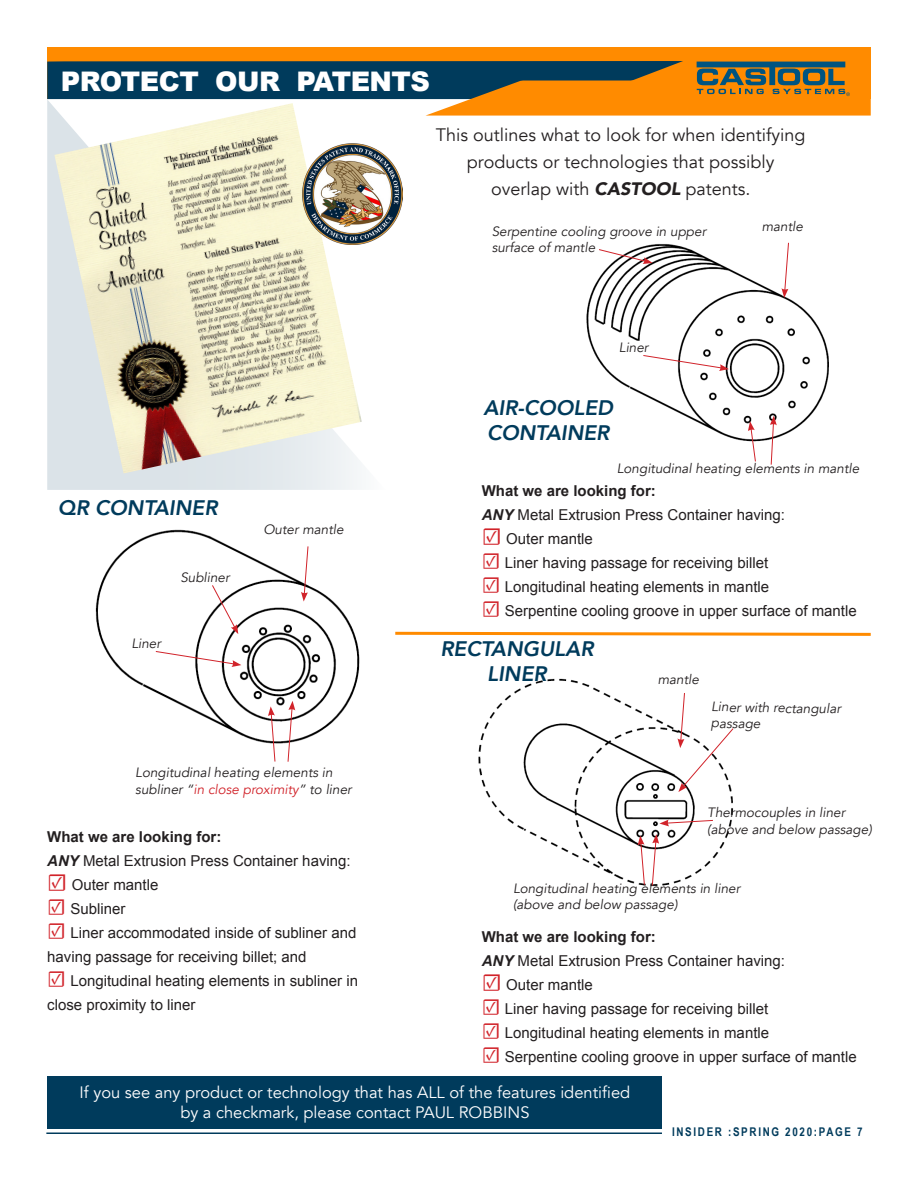
<style>
.page{position:relative;width:918px;height:1188px;background:#fff}
.page>*{position:absolute;margin:0;border:0;box-sizing:border-box;transform-origin:0 0}
.t1{font:900 27px "Arial";letter-spacing:-.02em;color:#fff}
.t2{font:italic 800 21px "Avenir";color:#003b5c}
.t3{font:18px/27px "Avenir";color:#231f20;text-align:center}
.t4{font:16.5px "Avenir";color:#fff}
.t5{font:15px/24px "Arial";color:#231f20}
.t6{font:700 15px "Arial";color:#231f20}
.t7{font:italic 13.5px/16.2px "Avenir";color:#231f20}
.t8{font:700 12px "Arial Narrow";letter-spacing:.14em;color:#003b5c}
.s1{font-weight:900;font-style:italic}
.s2{color:#d1232a}
.s3{font-weight:700;font-style:italic}
.s4{font-family:"Minion Pro";font-size:24px;color:#d1232a}
.s5{font-family:"Minion Pro";font-size:22.5px;color:#d1232a}
</style>
<div class="page">
<svg style="left:47px;top:116px;width:316px;height:374px;background:#dfe6ea"></svg>
<hr style="left:46px;top:1132px;width:616px;height:2px;background:#003b5c">
<div style="left:47px;top:47px;width:824px;height:51px;background:#ff8b00"></div>
<svg style="left:47px;top:61px;width:824px;height:55px"></svg>
<div style="left:47px;top:1077px;width:615px;height:52px;background:#003b5c"></div>
<img style="left:54px;top:103px;width:308px;height:370px">
<img style="left:95px;top:529px;width:265px;height:215px">
<svg style="left:268px;top:706px;width:8px;height:56px"></svg>
<svg style="left:287px;top:701px;width:8px;height:61px"></svg>
<svg style="left:301px;top:546px;width:8px;height:56px"></svg>
<svg style="left:211px;top:584px;width:27px;height:50px"></svg>
<svg style="left:155px;top:651px;width:86px;height:16px"></svg>
<img style="left:478px;top:678px;width:256px;height:209px">
<svg style="left:659px;top:820px;width:55px;height:6px"></svg>
<svg style="left:652px;top:834px;width:7px;height:52px"></svg>
<svg style="left:638px;top:836px;width:7px;height:50px"></svg>
<svg style="left:678px;top:692px;width:56px;height:100px"></svg>
<img style="left:586px;top:244px;width:243px;height:198px">
<svg style="left:598px;top:249px;width:55px;height:15px"></svg>
<svg style="left:643px;top:355px;width:86px;height:16px"></svg>
<svg style="left:748px;top:421px;width:8px;height:41px"></svg>
<svg style="left:770px;top:416px;width:7px;height:49px"></svg>
<svg style="left:782px;top:242px;width:7px;height:56px"></svg>
<img style="left:302px;top:144px;width:101px;height:100px">
<svg style="left:395px;top:631px;width:476px;height:5px"></svg>
<p class="t1" style="left:61px;top:62px;width:371px">PROTECT OUR PATENTS</p>
<p class="t3" style="left:436px;top:122px;width:371px">This outlines what to look for when identifying products or technologies that possibly</p>
<p class="t3" style="left:491px;top:176px;width:261px">overlap with <span class="s1">CASTOOL</span> patents.</p>
<p class="t7" style="left:492px;top:224px;width:216px">Serpentine cooling groove in upper surface of mantle</p>
<p class="t7" style="left:619px;top:339px;width:31px">Liner</p>
<p class="t2" style="left:483px;top:395px;width:131px">AIR-COOLED</p>
<p class="t2" style="left:487px;top:421px;width:124px">CONTAINER</p>
<p class="t7" style="left:762px;top:218px;width:43px">mantle</p>
<p class="t2" style="left:58px;top:495px;width:161px">QR CONTAINER</p>
<p class="t7" style="left:180px;top:570px;width:51px">Subliner</p>
<p class="t7" style="left:131px;top:635px;width:31px">Liner</p>
<p class="t7" style="left:263px;top:522px;width:82px">Outer mantle</p>
<p class="t7" style="left:135px;top:765px;width:199px">Longitudinal heating elements in</p>
<p class="t7" style="left:135px;top:781px;width:218px">subliner “<span class="s2">in close proximity</span>” to liner</p>
<p class="t6" style="left:47px;top:827px;width:176px">What we are looking for:</p>
<p class="t5" style="left:47px;top:849px;width:305px"><span class="s3">ANY</span> Metal Extrusion Press Container having:</p>
<p class="t5" style="left:47px;top:873px;width:113px"><span class="s4">☑</span> Outer mantle</p>
<p class="t5" style="left:47px;top:897px;width:80px"><span class="s5">☑</span> Subliner</p>
<p class="t5" style="left:47px;top:921px;width:311px"><span class="s5">☑</span> Liner accommodated inside of subliner and having passage for receiving billet; and</p>
<p class="t5" style="left:47px;top:969px;width:312px"><span class="s5">☑</span> Longitudinal heating elements in subliner in close proximity to liner</p>
<p class="t7" style="left:617px;top:460px;width:244px">Longitudinal heating elements in mantle</p>
<p class="t6" style="left:482px;top:481px;width:176px">What we are looking for:</p>
<p class="t5" style="left:482px;top:503px;width:305px"><span class="s3">ANY</span> Metal Extrusion Press Container having:</p>
<p class="t5" style="left:482px;top:527px;width:113px"><span class="s4">☑</span> Outer mantle</p>
<p class="t5" style="left:482px;top:551px;width:288px"><span class="s5">☑</span> Liner having passage for receiving billet</p>
<p class="t5" style="left:482px;top:575px;width:289px"><span class="s5">☑</span> Longitudinal heating elements in mantle</p>
<p class="t5" style="left:482px;top:599px;width:377px"><span class="s5">☑</span> Serpentine cooling groove in upper surface of mantle</p>
<p class="t2" style="left:440px;top:637px;width:155px">RECTANGULAR</p>
<p class="t2" style="left:487px;top:662px;width:61px">LINER</p>
<p class="t7" style="left:658px;top:671px;width:43px">mantle</p>
<p class="t7" style="left:711px;top:699px;width:131px;rotate:1deg">Liner with rectangular</p>
<p class="t7" style="left:711px;top:715px;width:51px;rotate:1deg">passage</p>
<p class="t7" style="left:707px;top:805px;width:139px">Thermocouples in liner</p>
<p class="t7" style="left:707px;top:821px;width:166px">(above and below passage)</p>
<p class="t7" style="left:513px;top:880px;width:229px">Longitudinal heating elements in liner</p>
<p class="t7" style="left:513px;top:897px;width:166px">(above and below passage)</p>
<p class="t6" style="left:482px;top:926px;width:176px">What we are looking for:</p>
<p class="t5" style="left:482px;top:948px;width:305px"><span class="s3">ANY</span> Metal Extrusion Press Container having:</p>
<p class="t5" style="left:482px;top:972px;width:113px"><span class="s4">☑</span> Outer mantle</p>
<p class="t5" style="left:482px;top:996px;width:288px"><span class="s5">☑</span> Liner having passage for receiving billet</p>
<p class="t5" style="left:482px;top:1020px;width:289px"><span class="s5">☑</span> Longitudinal heating elements in mantle</p>
<p class="t5" style="left:482px;top:1044px;width:377px"><span class="s5">☑</span> Serpentine cooling groove in upper surface of mantle</p>
<p class="t4" style="left:80px;top:1082px;width:552px">If you see any product or technology that has ALL of the features identified</p>
<p class="t4" style="left:180px;top:1102px;width:351px">by a checkmark, please contact PAUL ROBBINS</p>
<p class="t8" style="left:672px;top:1123px;width:192px">INSIDER :SPRING 2020:PAGE 7</p>
</div>
